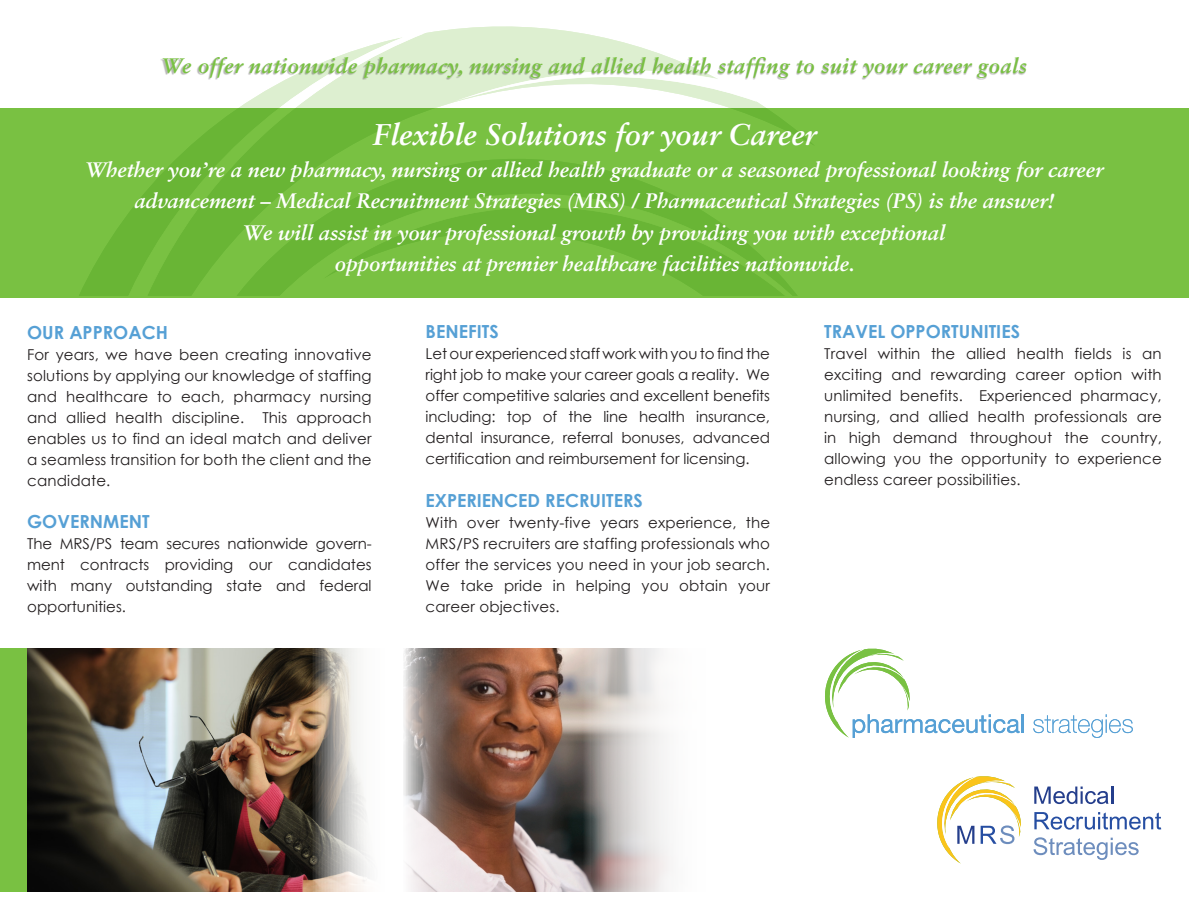
<style>
.page{position:relative;width:1189px;height:919px;background:#fff}
.page>*{position:absolute;margin:0;border:0;box-sizing:border-box;transform-origin:0 0}
.t1{font:30px "Sabon Bold Italic Os F";letter-spacing:-.005em;color:#fff}
.t2{font:21px/31.5px "Sabon Bold Italic Os F";letter-spacing:-.005em;color:#fff;text-align:center}
.t3{font:21px "Sabon Bold Italic Os F";letter-spacing:.02em;color:#79c142}
.t4{font:700 18px "Century Gothic";color:#56a0d5}
.t5{font:15px/21px "Century Gothic";letter-spacing:.01em;color:#231f20;text-align:justify}
</style>
<div class="page">
<svg style="left:425px;top:26px;width:341px;height:82px"></svg>
<svg style="left:160px;top:33px;width:265px;height:75px"></svg>
<svg style="left:454px;top:80px;width:302px;height:22px"></svg>
<div style="left:0;top:108px;width:1188px;height:189px;background:linear-gradient(to right,#71bb3c,#79c142)"></div>
<div style="left:161px;top:57px;width:864px;height:23px;background:#231f20;opacity:.32"></div>
<svg style="left:510px;top:648px;width:160px;height:244px"></svg>
<img style="left:14px;top:648px;width:356px;height:244px">
<img style="left:403px;top:648px;width:164px;height:243px">
<div style="left:0;top:648px;width:27px;height:243px;background:#79c142"></div>
<svg style="left:1034px;top:786px;width:74px;height:18px"></svg>
<hr style="left:1110px;top:786px;width:3px;height:17px;background:#243e8c">
<svg style="left:1034px;top:812px;width:127px;height:17px"></svg>
<svg style="left:1033px;top:837px;width:105px;height:22px"></svg>
<svg style="left:937px;top:776px;width:84px;height:87px"></svg>
<svg style="left:1033px;top:714px;width:99px;height:24px"></svg>
<svg style="left:825px;top:648px;width:198px;height:89px"></svg>
<h2 class="t3" style="left:162px;top:53px;width:866px">We offer nationwide pharmacy, nursing and allied health staffing to suit your career goals</h2>
<h1 class="t1" style="left:373px;top:116px;width:445px">Flexible Solutions for your Career</h1>
<p class="t2" style="left:86px;top:153px;width:1019px">Whether you’re a new pharmacy, nursing or allied health graduate or a seasoned professional looking for career advancement – Medical Recruitment Strategies (MRS) / Pharmaceutical Strategies (PS) is the answer!<br>We will assist in your professional growth by providing you with exceptional<br>opportunities at premier healthcare facilities nationwide.</p>
<p class="t4" style="left:27px;top:321px;width:142px">OUR APPROACH</p>
<p class="t5" style="left:27px;top:343px;width:346px">For years, we have been creating innovative solutions by applying our knowledge of staffing and healthcare to each, pharmacy nursing and allied health discipline. This approach enables us to find an ideal match and deliver a seamless transition for both the client and the candidate.</p>
<p class="t4" style="left:27px;top:510px;width:124px">GOVERNMENT</p>
<p class="t5" style="left:27px;top:533px;width:346px">The MRS/PS team secures nationwide govern&shy;ment contracts providing our candidates with many outstanding state and federal opportunities.</p>
<p class="t4" style="left:425px;top:320px;width:75px">BENEFITS</p>
<p class="t5" style="left:425px;top:343px;width:346px">Let our experienced staff work with you to find the right job to make your career goals a reality. We offer competitive salaries and excellent benefits including: top of the line health insurance, dental insurance, referral bonuses, advanced certification and reimbursement for licensing.</p>
<p class="t4" style="left:425px;top:489px;width:219px">EXPERIENCED RECRUITERS</p>
<p class="t5" style="left:425px;top:512px;width:346px">With over twenty-five years experience, the MRS/PS recruiters are staffing professionals who offer the services you need in your job search.<br>We take pride in helping you obtain your career objectives.</p>
<p class="t4" style="left:824px;top:320px;width:197px">TRAVEL OPPORTUNITIES</p>
<p class="t5" style="left:824px;top:343px;width:339px">Travel within the allied health fields is an exciting and rewarding career option with unlimited benefits. Experienced pharmacy, nursing, and allied health professionals are in high demand throughout the country, allowing you the opportunity to experience endless career possibilities.</p>
</div>
